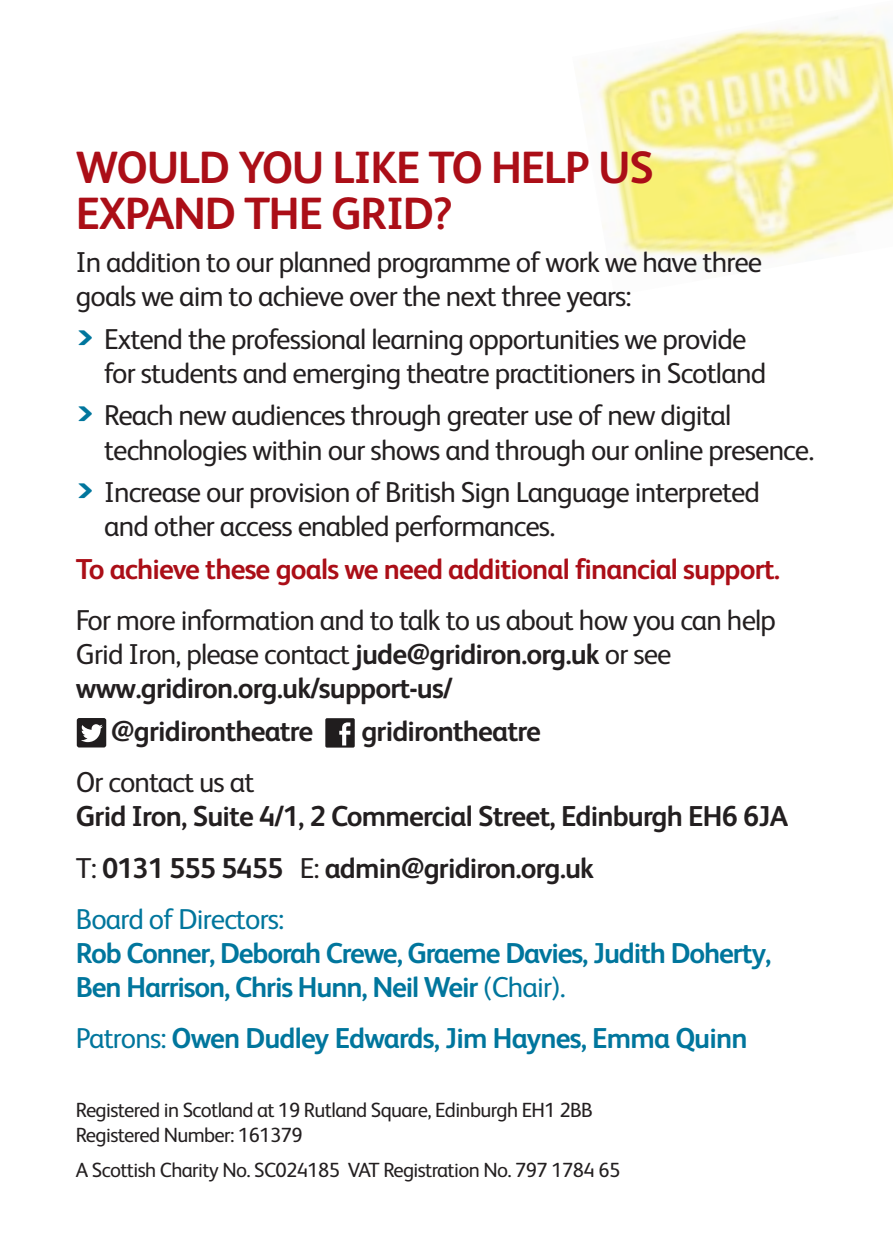
<style>
.page{position:relative;width:893px;height:1259px;background:#fff}
.page>*{position:absolute;margin:0;border:0;box-sizing:border-box;transform-origin:0 0}
.t1{font:700 45.3px/46.5px "FS Albert";letter-spacing:-.03em;color:#ab0e17}
.t2{font:28.8px/34.2px "FS Albert";letter-spacing:-.03em;color:#231f20}
.t3{font:700 28.8px/51px "FS Albert";letter-spacing:-.03em;color:#231f20}
.t4{font:700 28.8px/34.2px "FS Albert";letter-spacing:-.04em;color:#00769d}
.t5{font:700 28.8px "FS Albert";letter-spacing:-.03em;color:#ab0e17}
.t6{font:20.7px/25.8px "FS Albert";letter-spacing:-.03em;color:#231f20}
.s1{font-family:"Neo Sans";font-weight:900;color:#00769d}
.s2{font-weight:700}
.s3{font-weight:400}
.s4{font-weight:400;color:#00769d}
</style>
<div class="page">
<img style="left:580px;top:9px;width:313px;height:262px">
<div style="left:77px;top:718px;width:29px;height:29px;background:#201d1e;border-radius:2px"></div>
<svg style="left:81px;top:724px;width:22px;height:18px"></svg>
<div style="left:325px;top:718px;width:30px;height:29px;background:#201d1e;border-radius:2px"></div>
<svg style="left:339px;top:722px;width:11px;height:23px"></svg>
<h1 class="t1" style="left:76px;top:149px;width:579px">WOULD YOU LIKE TO HELP US<br>EXPAND THE GRID?</h1>
<p class="t2" style="left:76px;top:248px;width:688px">In addition to our planned programme of work we have three goals we aim to achieve over the next three years:</p>
<p class="t2" style="left:104px;top:325px;width:663px;text-indent:-28px"><span class="s1">&gt;</span> Extend the professional learning opportunities we provide for students and emerging theatre practitioners in Scotland</p>
<p class="t2" style="left:104px;top:401px;width:711px;text-indent:-28px"><span class="s1">&gt;</span> Reach new audiences through greater use of new digital technologies within our shows and through our online presence.</p>
<p class="t2" style="left:104px;top:478px;width:657px;text-indent:-28px"><span class="s1">&gt;</span> Increase our provision of British Sign Language interpreted and other access enabled performances.</p>
<p class="t5" style="left:76px;top:559px;width:706px">To achieve these goals we need additional financial support.</p>
<p class="t2" style="left:76px;top:606px;width:702px">For more information and to talk to us about how you can help<br>Grid Iron, please contact <span class="s2">jude@gridiron.org.uk</span> or see <span class="s2">www.gridiron.org.uk/support-us/</span></p>
<p class="t3" style="left:111px;top:708px;width:204px">@gridirontheatre</p>
<p class="t3" style="left:361px;top:708px;width:181px">gridirontheatre</p>
<p class="t2" style="left:76px;top:768px;width:180px">Or contact us at</p>
<p class="t3" style="left:76px;top:794px;width:714px">Grid Iron, Suite 4/1, 2 Commercial Street, Edinburgh EH6 6JA<br><span class="s3">T:</span> 0131 555 5455 <span class="s3">E:</span> admin@gridiron.org.uk<br><span class="s4">Board of Directors:</span></p>
<p class="t4" style="left:76px;top:939px;width:697px">Rob Conner, Deborah Crewe, Graeme Davies, Judith Doherty,<br>Ben Harrison, Chris Hunn, Neil Weir <span class="s3">(Chair).</span></p>
<p class="t4" style="left:76px;top:1024px;width:673px"><span class="s3">Patrons:</span> Owen Dudley Edwards, Jim Haynes, Emma Quinn</p>
<p class="t6" style="left:76px;top:1098px;width:518px">Registered in Scotland at 19 Rutland Square, Edinburgh EH1 2BB<br>Registered Number: 161379</p>
<p class="t6" style="left:76px;top:1159px;width:546px">A Scottish Charity No. SC024185 VAT Registration No. 797 1784 65</p>
</div>
